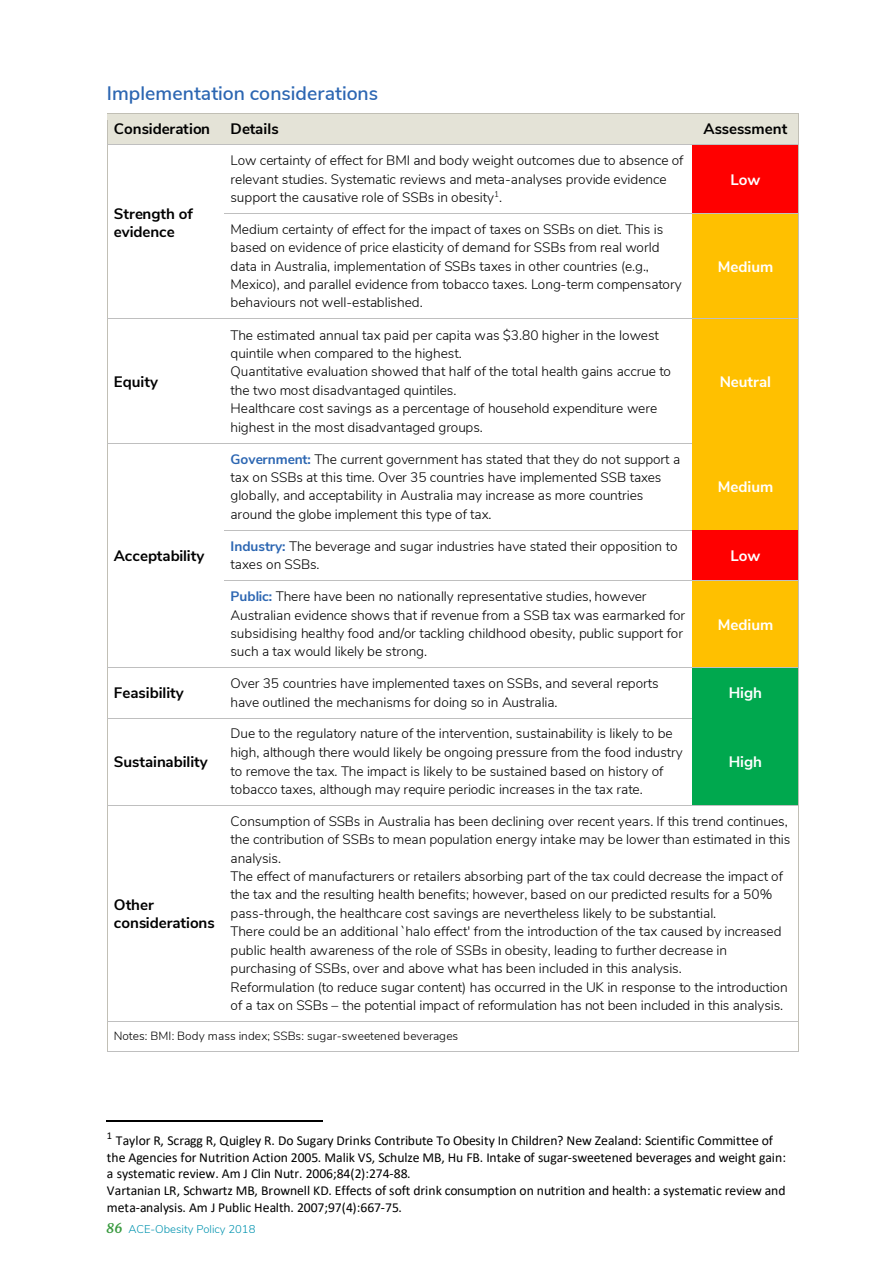
<style>
.page{position:relative;width:893px;height:1263px;background:#fff}
.page>*{position:absolute;margin:0;border:0;box-sizing:border-box;transform-origin:0 0}
.t1{font:600 19.5px "Nunito Sans";color:#2c66b2}
.t2{font:700 15.15px/18px "Nunito Sans";letter-spacing:-.005em;color:#000}
.t3{font:700 15.15px "Nunito Sans";letter-spacing:-.005em;color:#fff}
.t4{font:300 13.65px/18.5px "Nunito Sans";letter-spacing:-.005em;color:#000}
.t5{font:13.65px/16.6px "Calibri";color:#000}
.t6{font:300 11.85px "Nunito Sans";color:#000}
.t7{font:300 11.25px "Nunito Sans";color:#0093af}
.s1{font-weight:700;color:#2c66b2}
.s2{font-family:"Merriweather";font-weight:700;font-style:italic;font-size:13.5px;color:#399a3f}
</style>
<div class="page">
<div style="left:108px;top:113px;width:116px;height:31px;background:#e4e3d7"></div>
<div style="left:230px;top:120px;width:455px;height:18px;background:#e4e3d7"></div>
<div style="left:692px;top:113px;width:106px;height:31px;background:#e4e3d7"></div>
<hr style="left:108px;top:113px;width:116px;height:1px;background:#c1bfb5">
<hr style="left:225px;top:113px;width:467px;height:1px;background:#c1bfb5">
<div style="left:225px;top:114px;width:467px;height:6px;background:#e4e3d7"></div>
<hr style="left:692px;top:113px;width:106px;height:1px;background:#c1bfb5">
<div style="left:224px;top:138px;width:468px;height:6px;background:#e4e3d7"></div>
<div style="left:692px;top:145px;width:106px;height:68px;background:#f00"></div>
<svg style="left:107px;top:113px;width:1px;height:39px"></svg>
<hr style="left:108px;top:144px;width:116px;height:1px;background:#bfbfbf">
<hr style="left:225px;top:144px;width:467px;height:1px;background:#bfbfbf">
<hr style="left:692px;top:144px;width:106px;height:1px;background:#bfbfbf">
<svg style="left:798px;top:113px;width:1px;height:39px"></svg>
<hr style="left:107px;top:152px;width:1px;height:61px;background:#c1bfb5">
<hr style="left:798px;top:152px;width:1px;height:61px;background:#c1bfb5">
<div style="left:692px;top:214px;width:106px;height:105px;background:#ffc000"></div>
<hr style="left:224px;top:213px;width:468px;height:1px;background:#bfbfbf">
<hr style="left:692px;top:213px;width:106px;height:1px;background:#bfbfbf">
<hr style="left:107px;top:220px;width:1px;height:99px;background:#c1bfb5">
<hr style="left:798px;top:220px;width:1px;height:99px;background:#c1bfb5">
<div style="left:692px;top:319px;width:106px;height:124px;background:#ffc000"></div>
<hr style="left:108px;top:319px;width:116px;height:1px;background:#bfbfbf">
<hr style="left:225px;top:319px;width:467px;height:1px;background:#bfbfbf">
<hr style="left:107px;top:326px;width:1px;height:117px;background:#c1bfb5">
<hr style="left:798px;top:326px;width:1px;height:117px;background:#c1bfb5">
<div style="left:692px;top:444px;width:106px;height:86px;background:#ffc000"></div>
<hr style="left:108px;top:443px;width:116px;height:1px;background:#bfbfbf">
<hr style="left:225px;top:443px;width:467px;height:1px;background:#bfbfbf">
<hr style="left:692px;top:443px;width:106px;height:1px;background:#bfbfbf">
<hr style="left:107px;top:450px;width:1px;height:80px;background:#c1bfb5">
<hr style="left:798px;top:450px;width:1px;height:80px;background:#c1bfb5">
<div style="left:692px;top:531px;width:106px;height:49px;background:#f00"></div>
<hr style="left:224px;top:530px;width:468px;height:1px;background:#bfbfbf">
<hr style="left:692px;top:530px;width:106px;height:1px;background:#bfbfbf">
<hr style="left:107px;top:537px;width:1px;height:43px;background:#c1bfb5">
<hr style="left:798px;top:537px;width:1px;height:43px;background:#c1bfb5">
<div style="left:692px;top:581px;width:106px;height:86px;background:#ffc000"></div>
<hr style="left:224px;top:580px;width:468px;height:1px;background:#bfbfbf">
<hr style="left:692px;top:580px;width:106px;height:1px;background:#bfbfbf">
<hr style="left:107px;top:588px;width:1px;height:79px;background:#c1bfb5">
<hr style="left:798px;top:588px;width:1px;height:79px;background:#c1bfb5">
<div style="left:692px;top:668px;width:106px;height:50px;background:#00a84e"></div>
<hr style="left:108px;top:667px;width:116px;height:1px;background:#bfbfbf">
<hr style="left:225px;top:667px;width:467px;height:1px;background:#bfbfbf">
<hr style="left:692px;top:667px;width:106px;height:1px;background:#bfbfbf">
<hr style="left:107px;top:675px;width:1px;height:43px;background:#c1bfb5">
<hr style="left:798px;top:675px;width:1px;height:43px;background:#c1bfb5">
<div style="left:692px;top:718px;width:106px;height:87px;background:#00a84e"></div>
<hr style="left:108px;top:718px;width:116px;height:1px;background:#bfbfbf">
<hr style="left:225px;top:718px;width:467px;height:1px;background:#bfbfbf">
<hr style="left:692px;top:718px;width:106px;height:1px;background:#bfbfbf">
<hr style="left:107px;top:725px;width:1px;height:80px;background:#c1bfb5">
<hr style="left:798px;top:725px;width:1px;height:80px;background:#c1bfb5">
<hr style="left:108px;top:805px;width:116px;height:1px;background:#bfbfbf">
<hr style="left:225px;top:805px;width:467px;height:1px;background:#bfbfbf">
<hr style="left:692px;top:805px;width:106px;height:1px;background:#bfbfbf">
<hr style="left:107px;top:812px;width:1px;height:209px;background:#c1bfb5">
<hr style="left:798px;top:812px;width:1px;height:209px;background:#c1bfb5">
<hr style="left:108px;top:1021px;width:116px;height:1px;background:#bfbfbf">
<hr style="left:225px;top:1021px;width:573px;height:1px;background:#bfbfbf">
<svg style="left:107px;top:1021px;width:1px;height:31px"></svg>
<hr style="left:108px;top:1051px;width:690px;height:1px;background:#bfbfbf">
<svg style="left:798px;top:1021px;width:1px;height:31px"></svg>
<hr style="left:107px;top:1120px;width:216px;height:1px;background:#000">
<p class="t1" style="left:107px;top:79px;width:273px">Implementation considerations</p>
<p class="t2" style="left:114px;top:119px;width:98px">Consideration</p>
<p class="t2" style="left:230px;top:119px;width:50px">Details</p>
<p class="t2" style="left:703px;top:119px;width:85px">Assessment</p>
<p class="t2" style="left:114px;top:204px;width:81px">Strength of evidence</p>
<p class="t2" style="left:114px;top:371px;width:46px">Equity</p>
<p class="t2" style="left:114px;top:546px;width:92px">Acceptability</p>
<p class="t4" style="left:230px;top:150px;width:454px">Low certainty of effect for BMI and body weight outcomes due to absence of relevant studies. Systematic reviews and meta-analyses provide evidence support the causative role of SSBs in obesity<sup>1</sup>.</p>
<p class="t4" style="left:230px;top:219px;width:453px">Medium certainty of effect for the impact of taxes on SSBs on diet. This is based on evidence of price elasticity of demand for SSBs from real world data in Australia, implementation of SSBs taxes in other countries (e.g., Mexico), and parallel evidence from tobacco taxes. Long-term compensatory behaviours not well-established.</p>
<p class="t4" style="left:230px;top:325px;width:442px">The estimated annual tax paid per capita was $3.80 higher in the lowest quintile when compared to the highest.<br>Quantitative evaluation showed that half of the total health gains accrue to the two most disadvantaged quintiles.<br>Healthcare cost savings as a percentage of household expenditure were highest in the most disadvantaged groups.</p>
<p class="t4" style="left:230px;top:449px;width:451px"><span class="s1">Government:</span> The current government has stated that they do not support a tax on SSBs at this time. Over 35 countries have implemented SSB taxes globally, and acceptability in Australia may increase as more countries around the globe implement this type of tax.</p>
<p class="t3" style="left:730px;top:168px;width:31px">Low</p>
<p class="t3" style="left:718px;top:255px;width:57px">Medium</p>
<p class="t3" style="left:720px;top:370px;width:53px">Neutral</p>
<p class="t3" style="left:718px;top:476px;width:57px">Medium</p>
<p class="t4" style="left:230px;top:536px;width:449px"><span class="s1">Industry:</span> The beverage and sugar industries have stated their opposition to taxes on SSBs.</p>
<p class="t3" style="left:730px;top:545px;width:31px">Low</p>
<p class="t4" style="left:230px;top:586px;width:456px"><span class="s1">Public:</span> There have been no nationally representative studies, however Australian evidence shows that if revenue from a SSB tax was earmarked for subsidising healthy food and/or tackling childhood obesity, public support for such a tax would likely be strong.</p>
<p class="t3" style="left:718px;top:613px;width:57px">Medium</p>
<p class="t2" style="left:114px;top:683px;width:71px">Feasibility</p>
<p class="t4" style="left:230px;top:674px;width:430px">Over 35 countries have implemented taxes on SSBs, and several reports have outlined the mechanisms for doing so in Australia.</p>
<p class="t3" style="left:729px;top:682px;width:35px">High</p>
<p class="t2" style="left:114px;top:752px;width:95px">Sustainability</p>
<p class="t4" style="left:230px;top:724px;width:454px">Due to the regulatory nature of the intervention, sustainability is likely to be high, although there would likely be ongoing pressure from the food industry to remove the tax. The impact is likely to be sustained based on history of tobacco taxes, although may require periodic increases in the tax rate.</p>
<p class="t3" style="left:729px;top:751px;width:35px">High</p>
<p class="t4" style="left:230px;top:811px;width:561px">Consumption of SSBs in Australia has been declining over recent years. If this trend continues, the contribution of SSBs to mean population energy intake may be lower than estimated in this analysis.<br>The effect of manufacturers or retailers absorbing part of the tax could decrease the impact of the tax and the resulting health benefits; however, based on our predicted results for a 50% pass-through, the healthcare cost savings are nevertheless likely to be substantial.<br>There could be an additional `halo effect' from the introduction of the tax caused by increased public health awareness of the role of SSBs in obesity, leading to further decrease in purchasing of SSBs, over and above what has been included in this analysis.<br>Reformulation (to reduce sugar content) has occurred in the UK in response to the introduction of a tax on SSBs – the potential impact of reformulation has not been included in this analysis.</p>
<p class="t6" style="left:114px;top:1027px;width:346px">Notes: BMI: Body mass index; SSBs: sugar-sweetened beverages</p>
<p class="t2" style="left:114px;top:895px;width:102px">Other considerations</p>
<p class="t5" style="left:107px;top:1132px;width:681px"><sup>1</sup> Taylor R, Scragg R, Quigley R. Do Sugary Drinks Contribute To Obesity In Children? New Zealand: Scientific Committee of the Agencies for Nutrition Action 2005. Malik VS, Schulze MB, Hu FB. Intake of sugar-sweetened beverages and weight gain: a systematic review. Am J Clin Nutr. 2006;84(2):274-88.<br>Vartanian LR, Schwartz MB, Brownell KD. Effects of soft drink consumption on nutrition and health: a systematic review and meta-analysis. Am J Public Health. 2007;97(4):667-75.</p>
<p class="t7" style="left:106px;top:1221px;width:151px"><span class="s2">86</span> ACE-Obesity Policy 2018</p>
</div>
